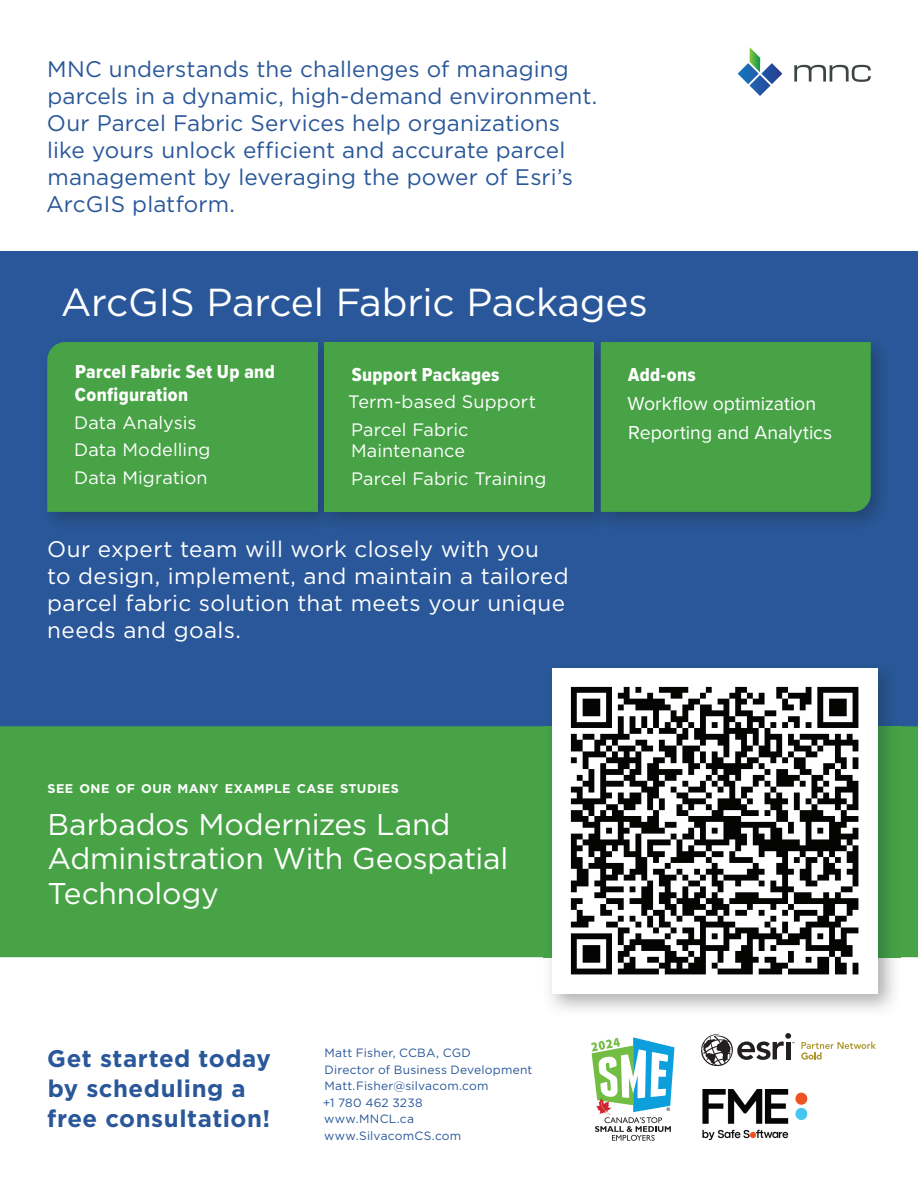
<style>
.page{position:relative;width:918px;height:1188px;background:#fff}
.page>*{position:absolute;margin:0;border:0;box-sizing:border-box;transform-origin:0 0}
.t1{font:39px "Gotham";letter-spacing:-.01em;color:#fff}
.t2{font:30px/34.5px "Gotham";letter-spacing:-.005em;color:#fff}
.t3{font:700 24px/30px "Gotham";letter-spacing:.02em;color:#295799}
.t4{font:22.5px/27px "Gotham";letter-spacing:.005em;color:#295799}
.t5{font:22.5px/27px "Gotham";letter-spacing:.015em;color:#fff}
.t6{font:19.5px/22.5px "Proxima Nova Cond Extrabld";letter-spacing:.02em;color:#fff}
.t7{font:19.5px/29.2px "Proxima Nova";color:#fff}
.t8{font:18px/27.8px "Gotham";letter-spacing:.005em;color:#fff}
.t9{font:700 12.6px "Gotham";letter-spacing:.035em;color:#fff}
.t10{font:12px/16.5px "Gotham";letter-spacing:.02em;color:#295799}
</style>
<div class="page">
<div style="left:0;top:251px;width:918px;height:689px;background:#295799"></div>
<div style="left:0;top:726px;width:918px;height:231px;background:#47a346"></div>
<svg style="left:801px;top:1042px;width:75px;height:18px"></svg>
<svg style="left:701px;top:1033px;width:93px;height:33px"></svg>
<img style="left:703px;top:1090px;width:105px;height:50px">
<div style="left:47px;top:342px;width:269px;height:170px;background:#47a346"></div>
<img style="left:316px;top:339px;width:23px;height:190px">
<img style="left:316px;top:342px;width:1px;height:170px">
<div style="left:324px;top:342px;width:270px;height:170px;background:#47a346"></div>
<img style="left:593px;top:339px;width:22px;height:190px">
<img style="left:593px;top:342px;width:1px;height:170px">
<div style="left:601px;top:342px;width:270px;height:170px;background:#47a346"></div>
<img style="left:543px;top:668px;width:358px;height:343px">
<img style="left:552px;top:668px;width:325px;height:325px">
<svg style="left:591px;top:1037px;width:83px;height:104px"></svg>
<svg style="left:738px;top:47px;width:44px;height:49px"></svg>
<svg style="left:794px;top:65px;width:77px;height:17px"></svg>
<p class="t4" style="left:46px;top:55px;width:553px">MNC understands the challenges of managing parcels in a dynamic, high-demand environment.<br>Our Parcel Fabric Services help organizations like yours unlock efficient and accurate parcel management by leveraging the power of Esri’s ArcGIS platform.</p>
<h1 class="t1" style="left:61px;top:280px;width:589px">ArcGIS Parcel Fabric Packages</h1>
<p class="t6" style="left:75px;top:360px;width:201px">Parcel Fabric Set Up and<br>Configuration</p>
<p class="t8" style="left:74px;top:408px;width:138px">Data Analysis<br>Data Modelling<br>Data Migration</p>
<p class="t6" style="left:352px;top:363px;width:149px">Support Packages</p>
<p class="t8" style="left:348px;top:388px;width:189px">Term-based Support<br>Parcel Fabric</p>
<p class="t8" style="left:351px;top:437px;width:197px">Maintenance<br>Parcel Fabric Training</p>
<p class="t5" style="left:47px;top:535px;width:523px">Our expert team will work closely with you<br>to design, implement, and maintain a tailored parcel fabric solution that meets your unique needs and goals.</p>
<p class="t9" style="left:48px;top:782px;width:353px">SEE ONE OF OUR MANY EXAMPLE CASE STUDIES</p>
<h2 class="t2" style="left:48px;top:806px;width:462px">Barbados Modernizes Land<br>Administration With Geospatial<br>Technology</h2>
<p class="t3" style="left:47px;top:1043px;width:225px">Get started today by scheduling a free consultation!</p>
<p class="t10" style="left:323px;top:1044px;width:211px">Matt Fisher, CCBA, CGD<br>Director of Business Development<br>Matt.Fisher@silvacom.com<br>+1 780 462 3238<br>www.MNCL.ca www.SilvacomCS.com</p>
<p class="t6" style="left:628px;top:363px;width:69px">Add-ons</p>
<p class="t7" style="left:627px;top:388px;width:206px">Workflow optimization<br>Reporting and Analytics</p>
</div>
